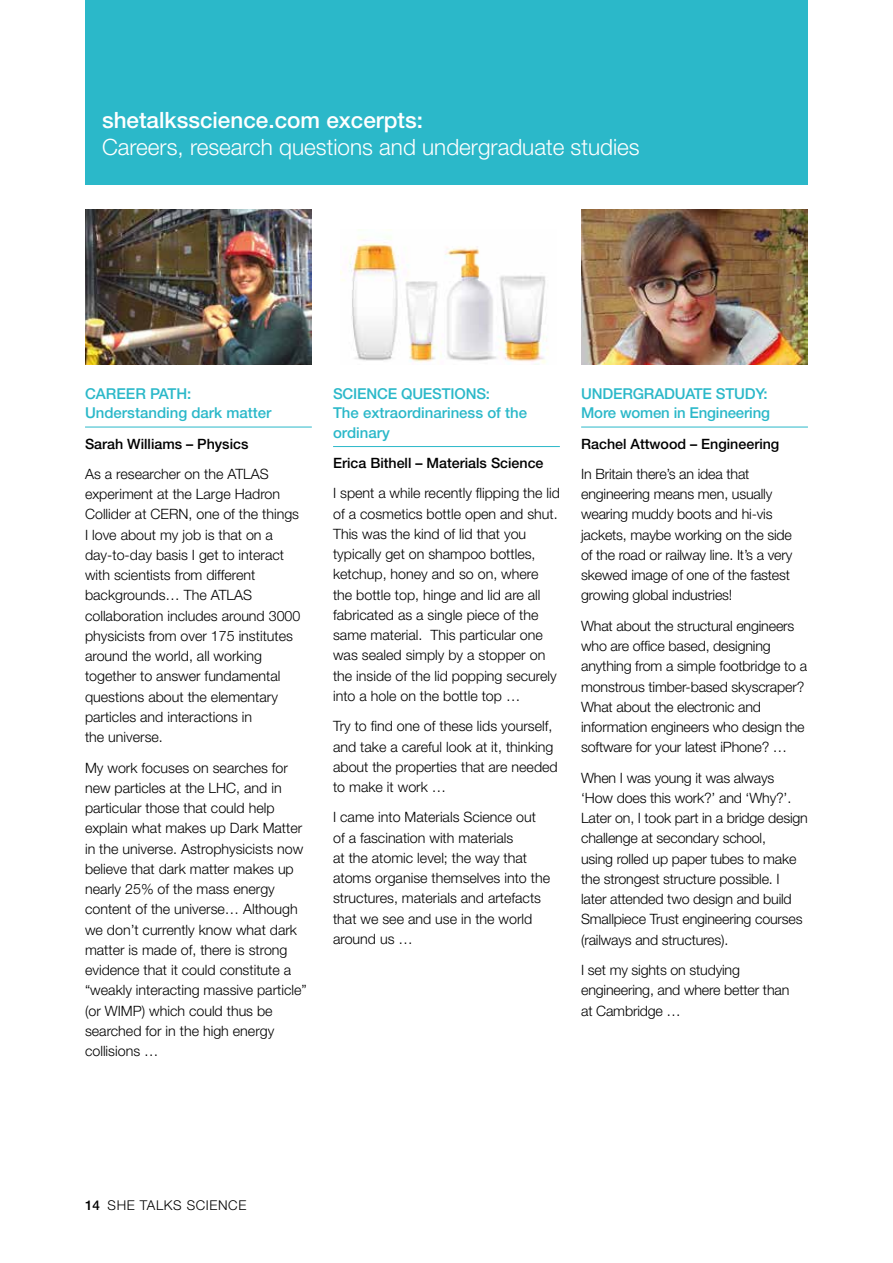
<style>
.page{position:relative;width:893px;height:1263px;background:#fff}
.page>*{position:absolute;margin:0;border:0;box-sizing:border-box;transform-origin:0 0}
.t1{font:300 22.5px "Helvetica Neue";color:#fff}
.t2{font:500 22.5px "Helvetica Neue";color:#fff}
.t3{font:500 15px/19.5px "Helvetica Neue";letter-spacing:-.005em;color:#2bb8c9}
.t4{font:300 14.25px/20.2px "Helvetica Neue";color:#000}
.t5{font:500 14.25px "Helvetica Neue";color:#000}
.t6{font:300 13.5px "Helvetica Neue";letter-spacing:.045em;color:#000}
.s1{font-weight:500}
</style>
<div class="page">
<div style="left:85px;top:0;width:723px;height:185px;background:#2bb8c9"></div>
<img style="left:85px;top:209px;width:227px;height:156px">
<img style="left:340px;top:236px;width:208px;height:129px">
<img style="left:581px;top:209px;width:227px;height:156px">
<hr style="left:85px;top:427px;width:227px;height:1px;background:#2bb8c9">
<hr style="left:333px;top:446px;width:227px;height:1px;background:#2bb8c9">
<hr style="left:581px;top:427px;width:227px;height:1px;background:#2bb8c9">
<h1 class="t2" style="left:102px;top:107px;width:322px">shetalksscience.com excerpts:</h1>
<h1 class="t1" style="left:102px;top:133px;width:539px">Careers, research questions and undergraduate studies</h1>
<p class="t3" style="left:85px;top:383px;width:188px">CAREER PATH:<br>Understanding dark matter</p>
<p class="t5" style="left:85px;top:435px;width:165px">Sarah Williams – Physics</p>
<p class="t4" style="left:85px;top:463px;width:217px">As a researcher on the ATLAS experiment at the Large Hadron<br>Collider at CERN, one of the things<br>I love about my job is that on a day-to-day basis I get to interact with scientists from different backgrounds… The ATLAS collaboration includes around 3000 physicists from over 175 institutes around the world, all working together to answer fundamental questions about the elementary particles and interactions in<br>the universe.</p>
<p class="t4" style="left:85px;top:757px;width:223px">My work focuses on searches for new particles at the LHC, and in particular those that could help explain what makes up Dark Matter in the universe. Astrophysicists now believe that dark matter makes up nearly 25% of the mass energy content of the universe… Although we don’t currently know what dark matter is made of, there is strong evidence that it could constitute a “weakly interacting massive particle” (or WIMP) which could thus be searched for in the high energy collisions …</p>
<p class="t3" style="left:333px;top:383px;width:195px">SCIENCE QUESTIONS:<br>The extraordinariness of the ordinary</p>
<p class="t5" style="left:333px;top:454px;width:212px">Erica Bithell – Materials Science</p>
<p class="t4" style="left:333px;top:483px;width:228px">I spent a while recently flipping the lid of a cosmetics bottle open and shut.<br>This was the kind of lid that you typically get on shampoo bottles, ketchup, honey and so on, where the bottle top, hinge and lid are all fabricated as a single piece of the same material. This particular one was sealed simply by a stopper on the inside of the lid popping securely into a hole on the bottle top …</p>
<p class="t4" style="left:333px;top:716px;width:226px">Try to find one of these lids yourself, and take a careful look at it, thinking about the properties that are needed to make it work …</p>
<p class="t4" style="left:333px;top:807px;width:218px">I came into Materials Science out of a fascination with materials<br>at the atomic level; the way that atoms organise themselves into the structures, materials and artefacts that we see and use in the world around us …</p>
<p class="t3" style="left:581px;top:383px;width:190px">UNDERGRADUATE STUDY:<br>More women in Engineering</p>
<p class="t5" style="left:581px;top:435px;width:200px">Rachel Attwood – Engineering</p>
<p class="t4" style="left:581px;top:463px;width:213px">In Britain there’s an idea that engineering means men, usually wearing muddy boots and hi-vis jackets, maybe working on the side of the road or railway line. It’s a very skewed image of one of the fastest growing global industries!</p>
<p class="t4" style="left:581px;top:615px;width:227px">What about the structural engineers who are office based, designing anything from a simple footbridge to a monstrous timber-based skyscraper?<br>What about the electronic and information engineers who design the software for your latest iPhone? …</p>
<p class="t4" style="left:581px;top:767px;width:228px">When I was young it was always ‘How does this work?’ and ‘Why?’.<br>Later on, I took part in a bridge design challenge at secondary school,<br>using rolled up paper tubes to make the strongest structure possible. I later attended two design and build Smallpiece Trust engineering courses (railways and structures).</p>
<p class="t4" style="left:581px;top:959px;width:210px">I set my sights on studying engineering, and where better than at Cambridge …</p>
<p class="t6" style="left:85px;top:1197px;width:163px"><span class="s1">14</span> SHE TALKS SCIENCE</p>
</div>
